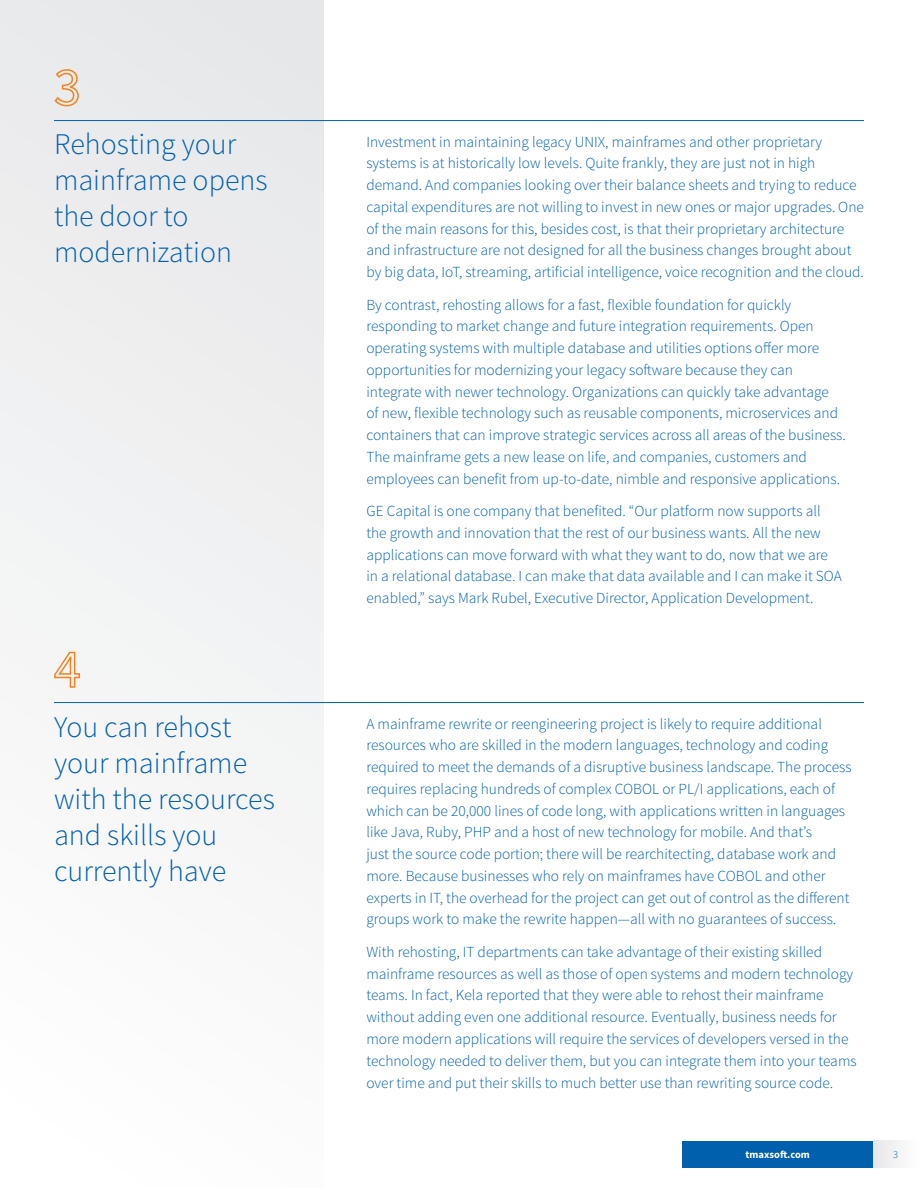
<style>
.page{position:relative;width:918px;height:1188px;background:#fff}
.page>*{position:absolute;margin:0;border:0;box-sizing:border-box;transform-origin:0 0}
.t1{font:300 30px/36px "Source Sans Pro";color:#0160ae}
.t2{font:300 15.3px/21.8px "Source Sans Pro";color:#0160ae}
.t3{font:700 10.5px "Source Sans Pro";color:#fff}
.t4{font:300 10.5px "Source Sans Pro";color:#0160ae}
</style>
<div class="page">
<div style="left:0;top:0;width:324px;height:1188px;background:#f2f3f4"></div>
<div style="left:682px;top:1141px;width:191px;height:27px;background:#0160ae"></div>
<div style="left:873px;top:1141px;width:45px;height:27px;background:#f2f3f4"></div>
<hr style="left:54px;top:120px;width:810px;height:1px;background:#0160ae">
<svg style="left:54px;top:69px;width:25px;height:38px"></svg>
<hr style="left:54px;top:702px;width:810px;height:1px;background:#0160ae">
<svg style="left:54px;top:651px;width:27px;height:37px"></svg>
<h1 class="t1" style="left:54px;top:127px;width:215px">Rehosting your mainframe opens the door to modernization</h1>
<h1 class="t1" style="left:54px;top:709px;width:222px">You can rehost your mainframe with the resources and skills you currently have</h1>
<p class="t2" style="left:366px;top:131px;width:499px">Investment in maintaining legacy UNIX, mainframes and other proprietary systems is at historically low levels. Quite frankly, they are just not in high demand. And companies looking over their balance sheets and trying to reduce capital expenditures are not willing to invest in new ones or major upgrades. One of the main reasons for this, besides cost, is that their proprietary architecture and infrastructure are not designed for all the business changes brought about by big data, IoT, streaming, artificial intelligence, voice recognition and the cloud.</p>
<p class="t2" style="left:366px;top:294px;width:481px">By contrast, rehosting allows for a fast, flexible foundation for quickly responding to market change and future integration requirements. Open operating systems with multiple database and utilities options offer more opportunities for modernizing your legacy software because they can integrate with newer technology. Organizations can quickly take advantage<br>of new, flexible technology such as reusable components, microservices and containers that can improve strategic services across all areas of the business.<br>The mainframe gets a new lease on life, and companies, customers and employees can benefit from up-to-date, nimble and responsive applications.</p>
<p class="t2" style="left:366px;top:500px;width:477px">GE Capital is one company that benefited. “Our platform now supports all the growth and innovation that the rest of our business wants. All the new applications can move forward with what they want to do, now that we are in a relational database. I can make that data available and I can make it SOA enabled,” says Mark Rubel, Executive Director, Application Development.</p>
<p class="t2" style="left:366px;top:713px;width:487px">A mainframe rewrite or reengineering project is likely to require additional resources who are skilled in the modern languages, technology and coding required to meet the demands of a disruptive business landscape. The process requires replacing hundreds of complex COBOL or PL/I applications, each of which can be 20,000 lines of code long, with applications written in languages like Java, Ruby, PHP and a host of new technology for mobile. And that’s<br>just the source code portion; there will be rearchitecting, database work and more. Because businesses who rely on mainframes have COBOL and other experts in IT, the overhead for the project can get out of control as the different groups work to make the rewrite happen—all with no guarantees of success.</p>
<p class="t2" style="left:366px;top:941px;width:492px">With rehosting, IT departments can take advantage of their existing skilled mainframe resources as well as those of open systems and modern technology teams. In fact, Kela reported that they were able to rehost their mainframe without adding even one additional resource. Eventually, business needs for more modern applications will require the services of developers versed in the technology needed to deliver them, but you can integrate them into your teams over time and put their skills to much better use than rewriting source code.</p>
<p class="t3" style="left:746px;top:1148px;width:66px">tmaxsoft.com</p>
<p class="t4" style="left:893px;top:1148px;width:7px">3</p>
</div>
